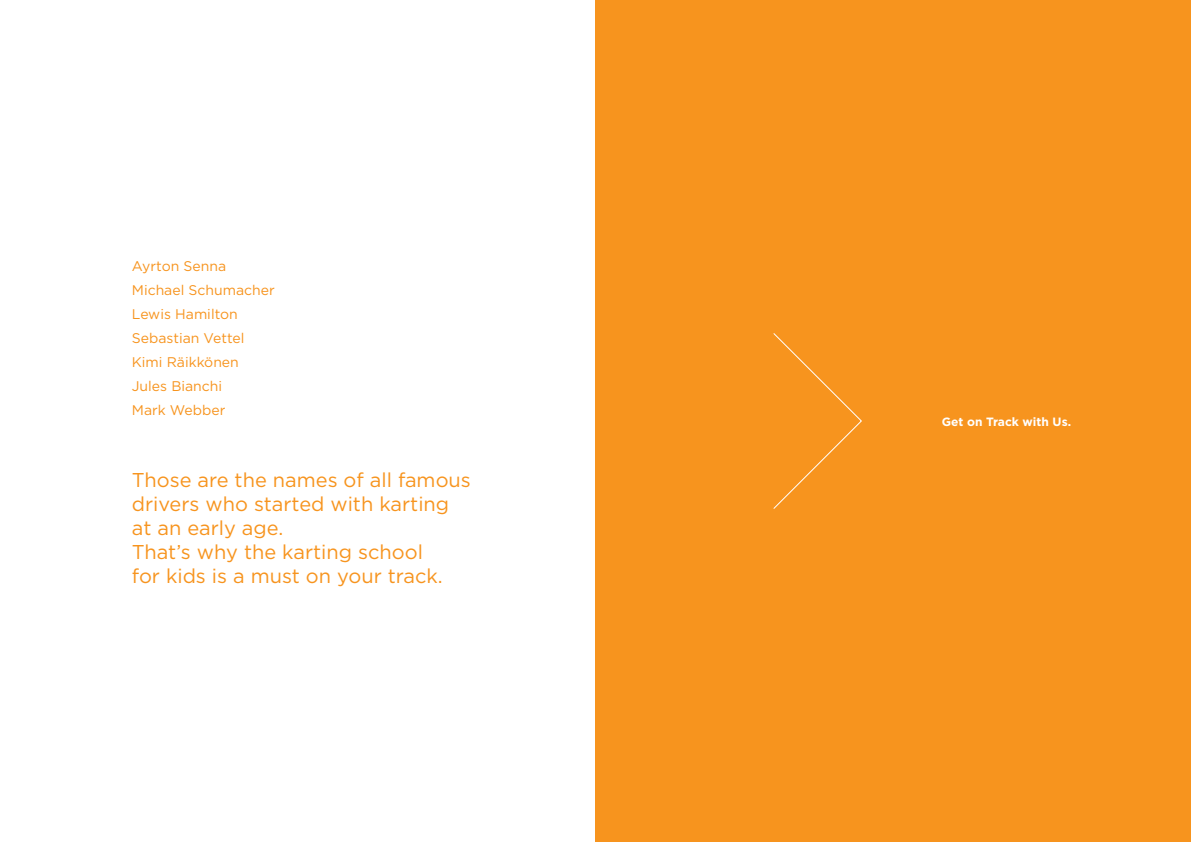
<style>
.page{position:relative;width:1191px;height:842px;background:#fff}
.page>*{position:absolute;margin:0;border:0;box-sizing:border-box;transform-origin:0 0}
.t1{font:20px/24px "Gotham";color:#f7941e}
.t2{font:14px/24px "Gotham";color:#f7941e}
.t3{font:700 12px "Gotham";color:#fff}
</style>
<div class="page">
<div style="left:595px;top:0;width:596px;height:842px;background:#f7941e"></div>
<svg style="left:773px;top:333px;width:89px;height:176px"></svg>
<p class="t2" style="left:132px;top:253px;width:144px">Ayrton Senna<br>Michael Schumacher<br>Lewis Hamilton<br>Sebastian Vettel<br>Kimi Räikkönen<br>Jules Bianchi<br>Mark Webber</p>
<p class="t1" style="left:132px;top:467px;width:340px">Those are the names of all famous drivers who started with karting at an early age.<br>That’s why the karting school<br>for kids is a must on your track.</p>
<p class="t3" style="left:941px;top:414px;width:131px">Get on Track with Us.</p>
</div>
